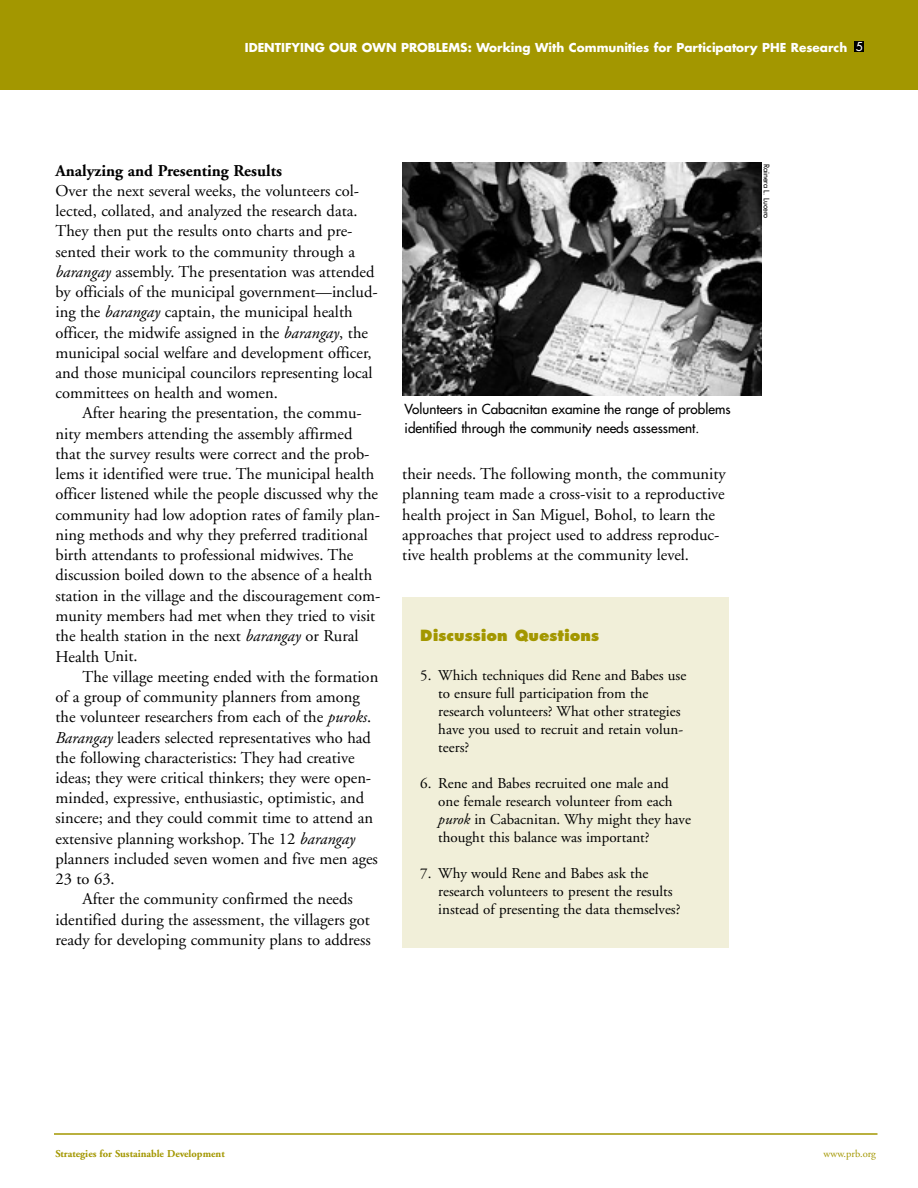
<style>
.page{position:relative;width:918px;height:1188px;background:#fff}
.page>*{position:absolute;margin:0;border:0;box-sizing:border-box;transform-origin:0 0}
.t1{font:16.5px/20.2px "Adobe Garamond";color:#000}
.t2{font:700 16.5px "Adobe Garamond";color:#000}
.t3{font:15px/18px "Adobe Garamond";color:#000}
.t4{font:800 15px "Futura";color:#a39700}
.t5{font:13.5px/18.5px "Futura";color:#000}
.t6{font:700 12px "Futura";color:#fff}
.t7{font:12px "Futura";color:#fff}
.t8{font:700 10.5px "Adobe Garamond";color:#a39700}
.t9{font:10.5px "Adobe Garamond";color:#a39700}
.t10{font:7.5px "Futura";color:#000}
.s1{font-style:italic}
</style>
<div class="page">
<div style="left:0;top:0;width:918px;height:90px;background:#a39700"></div>
<div style="left:854px;top:41px;width:10px;height:11px;background:#000"></div>
<hr style="left:54px;top:1133px;width:824px;height:2px;background:#a39700">
<div style="left:402px;top:597px;width:327px;height:351px;background:#f1efd9"></div>
<img style="left:402px;top:162px;width:359px;height:234px">
<p class="t6" style="left:245px;top:42px;width:604px">IDENTIFYING OUR OWN PROBLEMS: Working With Communities for Participatory PHE Research</p>
<p class="t7" style="left:856px;top:40px;width:8px">5</p>
<p class="t2" style="left:56px;top:164px;width:228px">Analyzing and Presenting Results</p>
<p class="t1" style="left:55px;top:182px;width:324px">Over the next several weeks, the volunteers col&shy;lected, collated, and analyzed the research data.<br>They then put the results onto charts and pre&shy;sented their work to the community through a <span class="s1">barangay</span> assembly. The presentation was attended by officials of the municipal government—includ&shy;ing the <span class="s1">barangay</span> captain, the municipal health officer, the midwife assigned in the <span class="s1">barangay</span>, the municipal social welfare and development officer, and those municipal councilors representing local committees on health and women.</p>
<p class="t1" style="left:56px;top:405px;width:326px;text-indent:27px">After hearing the presentation, the commu&shy;nity members attending the assembly affirmed that the survey results were correct and the prob&shy;lems it identified were true. The municipal health officer listened while the people discussed why the community had low adoption rates of family plan&shy;ning methods and why they preferred traditional birth attendants to professional midwives. The discussion boiled down to the absence of a health station in the village and the discouragement com&shy;munity members had met when they tried to visit the health station in the next <span class="s1">barangay</span> or Rural Health Unit.</p>
<p class="t1" style="left:82px;top:668px;width:297px">The village meeting ended with the formation</p>
<p class="t1" style="left:56px;top:688px;width:306px">of a group of community planners from among</p>
<p class="t1" style="left:56px;top:708px;width:317px">the volunteer researchers from each of the <span class="s1">puroks</span>.</p>
<p class="t1" style="left:56px;top:729px;width:317px"><span class="s1">Barangay</span> leaders selected representatives who had</p>
<p class="t1" style="left:55px;top:749px;width:301px">the following characteristics: They had creative</p>
<p class="t1" style="left:55px;top:769px;width:317px">ideas; they were critical thinkers; they were open-</p>
<p class="t1" style="left:55px;top:789px;width:310px">minded, expressive, enthusiastic, optimistic, and</p>
<p class="t1" style="left:55px;top:810px;width:319px">sincere; and they could commit time to attend an</p>
<p class="t1" style="left:55px;top:830px;width:303px">extensive planning workshop. The 12 <span class="s1">barangay</span></p>
<p class="t1" style="left:56px;top:850px;width:324px">planners included seven women and five men ages</p>
<p class="t1" style="left:56px;top:870px;width:61px">23 to 63.</p>
<p class="t1" style="left:82px;top:891px;width:272px">After the community confirmed the needs</p>
<p class="t1" style="left:56px;top:911px;width:316px">identified during the assessment, the villagers got</p>
<p class="t1" style="left:56px;top:931px;width:317px">ready for developing community plans to address</p>
<p class="t5" style="left:405px;top:401px;width:327px">Volunteers in Cabacnitan examine the range of problems identified through the community needs assessment.</p>
<p class="t1" style="left:402px;top:465px;width:325px">their needs. The following month, the community planning team made a cross-visit to a reproductive health project in San Miguel, Bohol, to learn the approaches that project used to address reproduc&shy;tive health problems at the community level.</p>
<p class="t4" style="left:420px;top:629px;width:180px">Discussion Questions</p>
<p class="t3" style="left:438px;top:667px;width:249px;text-indent:-18px">5. Which techniques did Rene and Babes use to ensure full participation from the research volunteers? What other strategies have you used to recruit and retain volun&shy;teers?</p>
<p class="t3" style="left:438px;top:775px;width:254px;text-indent:-18px">6. Rene and Babes recruited one male and one female research volunteer from each <span class="s1">purok</span> in Cabacnitan. Why might they have thought this balance was important?</p>
<p class="t3" style="left:438px;top:865px;width:244px;text-indent:-18px">7. Why would Rene and Babes ask the research volunteers to present the results instead of presenting the data themselves?</p>
<p class="t10" style="left:770px;top:164px;width:56px;rotate:90deg">Rainera L. Lucero</p>
<p class="t8" style="left:56px;top:1149px;width:171px">Strategies for Sustainable Development</p>
<p class="t9" style="left:824px;top:1149px;width:54px">www.prb.org</p>
</div>
